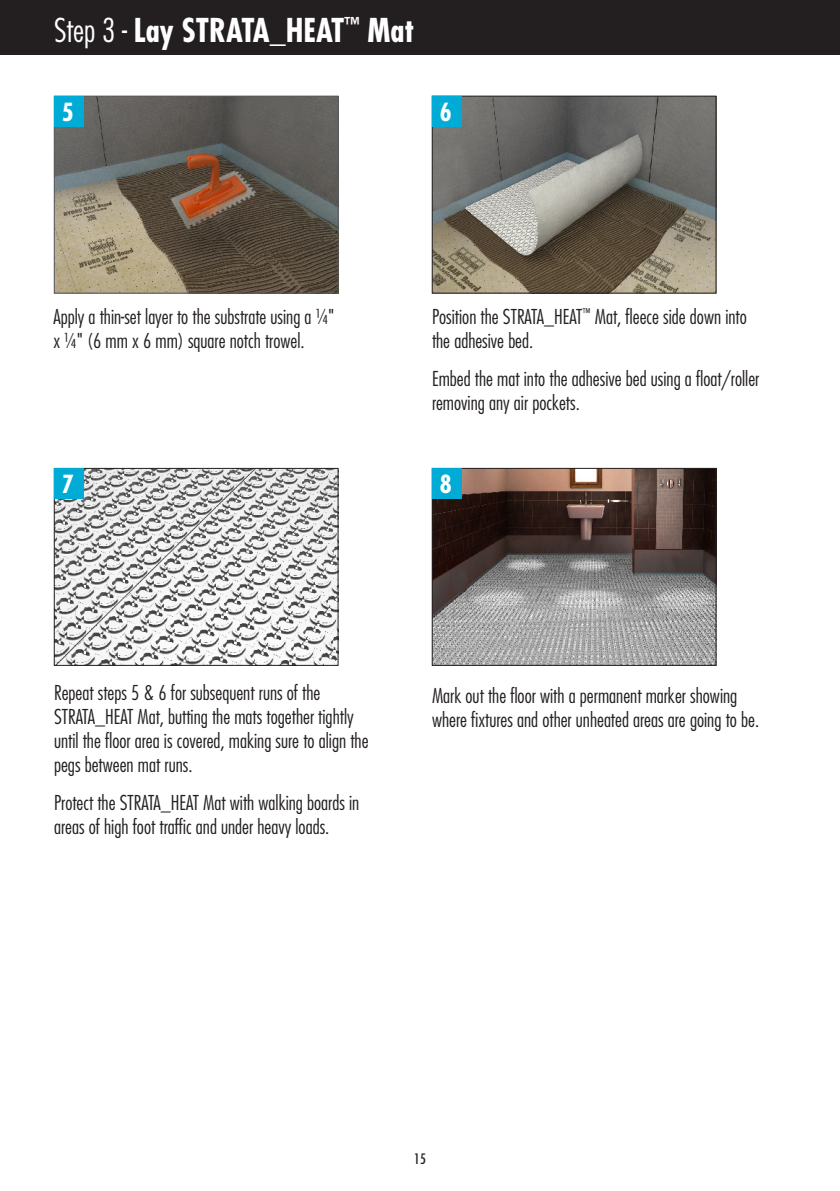
<style>
.page{position:relative;width:840px;height:1191px;background:#fff}
.page>*{position:absolute;margin:0;border:0;box-sizing:border-box;transform-origin:0 0}
.t1{font:700 condensed 32px "Futura";color:#fff}
.t2{font:700 condensed 24.2px "Futura";color:#fff}
.t3{font:300 condensed 20px/24px "Futura";color:#231f20}
.t4{font:condensed 14px "Futura";color:#231f20}
.s1{font-weight:300}
</style>
<div class="page">
<div style="left:0;top:0;width:839px;height:54px;background:#231f20"></div>
<img style="left:434px;top:98px;width:279px;height:193px">
<div style="left:432px;top:96px;width:283px;height:197px;border:1px solid #231f20"></div>
<img style="left:434px;top:470px;width:279px;height:193px">
<div style="left:432px;top:468px;width:283px;height:197px;border:1px solid #231f20"></div>
<img style="left:56px;top:470px;width:280px;height:193px">
<div style="left:54px;top:468px;width:284px;height:197px;border:1px solid #231f20"></div>
<svg style="left:54px;top:96px;width:284px;height:197px;background:#6d6457"></svg>
<div style="left:432px;top:468px;width:29px;height:30px;background:#00acd5"></div>
<div style="left:54px;top:96px;width:30px;height:30px;background:#00acd5"></div>
<div style="left:432px;top:96px;width:29px;height:30px;background:#00acd5"></div>
<div style="left:54px;top:468px;width:30px;height:30px;background:#00acd5"></div>
<p class="t1" style="left:54px;top:10px;width:361px"><span class="s1">Step 3 -</span> Lay STRATA_HEAT<sup>™</sup> Mat</p>
<p class="t2" style="left:62px;top:97px;width:13px">5</p>
<p class="t2" style="left:439px;top:97px;width:13px">6</p>
<p class="t3" style="left:53px;top:304px;width:282px">Apply a thin-set layer to the substrate using a ¼" x ¼" (6 mm x 6 mm) square notch trowel.</p>
<p class="t2" style="left:62px;top:469px;width:13px">7</p>
<p class="t3" style="left:432px;top:304px;width:316px">Position the STRATA_HEAT<sup>™</sup> Mat, fleece side down into the adhesive bed.</p>
<p class="t3" style="left:432px;top:367px;width:328px">Embed the mat into the adhesive bed using a float/roller removing any air pockets.</p>
<p class="t2" style="left:439px;top:469px;width:13px">8</p>
<p class="t3" style="left:54px;top:680px;width:316px">Repeat steps 5 &amp; 6 for subsequent runs of the STRATA_HEAT Mat, butting the mats together tightly until the floor area is covered, making sure to align the pegs between mat runs.</p>
<p class="t3" style="left:54px;top:791px;width:306px">Protect the STRATA_HEAT Mat with walking boards in areas of high foot traffic and under heavy loads.</p>
<p class="t3" style="left:432px;top:683px;width:326px">Mark out the floor with a permanent marker showing where fixtures and other unheated areas are going to be.</p>
<p class="t4" style="left:414px;top:1150px;width:13px">15</p>
</div>
